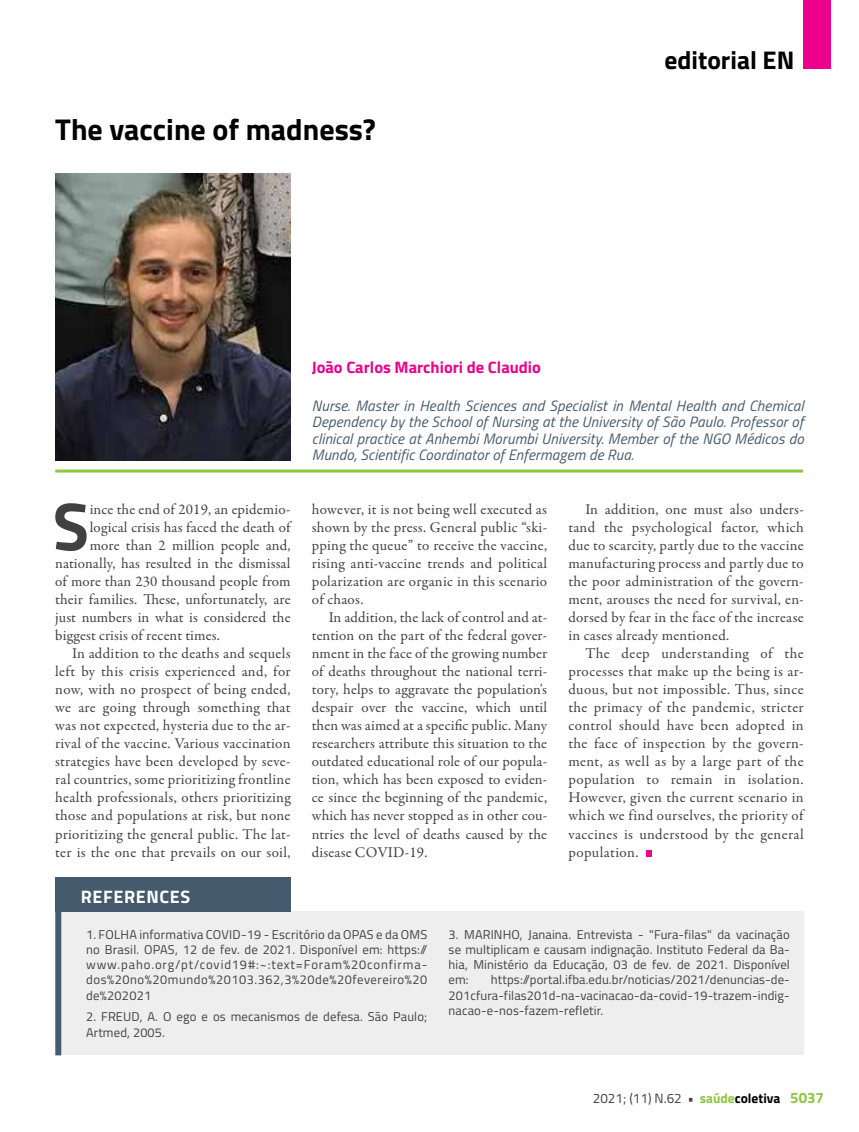
<style>
.page{position:relative;width:859px;height:1132px;background:#fff}
.page>*{position:absolute;margin:0;border:0;box-sizing:border-box;transform-origin:0 0}
.t1{font:700 67.95px "Titillium";color:#414042}
.t2{font:700 30px "Titillium";color:#000}
.t3{font:700 25.5px "Titillium";color:#000}
.t4{font:700 18px "Titillium";letter-spacing:.035em;color:#fff}
.t5{font:700 16.5px "Titillium";color:#ec008c}
.t6{font:15px/18px "Garamond Premr Pro";letter-spacing:.015em;color:#414042;text-align:justify}
.t7{font:italic 15px/16.5px "Titillium";letter-spacing:.01em;color:#455a6c;text-align:justify}
.t8{font:13.5px "Titillium";color:#414042}
.t9{font:12.75px/15.3px "Titillium";letter-spacing:.01em;color:#414042;text-align:justify}
.s1{font-weight:700}
.s2{font-weight:700;color:#8dc63f}
.s3{font-weight:700;color:#000}
.s4{font-weight:700;font-size:15px;color:#8dc63f}
</style>
<div class="page">
<div style="left:804px;top:0;width:27px;height:69px;background:#ec008c"></div>
<hr style="left:55px;top:469px;width:748px;height:3px;background:#8dc63f">
<svg style="left:646px;top:850px;width:6px;height:6px"></svg>
<img style="left:55px;top:173px;width:236px;height:287px">
<div style="left:61px;top:910px;width:743px;height:144px;background:#eeeeef"></div>
<div style="left:55px;top:876px;width:236px;height:35px;background:#455a6c"></div>
<div style="left:55px;top:893px;width:6px;height:161px;background:#455a6c"></div>
<h2 class="t2" style="left:55px;top:107px;width:322px">The vaccine of madness?</h2>
<h3 class="t3" style="left:664px;top:40px;width:131px">editorial EN</h3>
<h1 class="t1" style="left:53px;top:474px;width:38px">S</h1>
<p class="t6" style="left:90px;top:500px;width:202px">ince the end of 2019, an epidemio-</p>
<p class="t6" style="left:90px;top:518px;width:202px">logical crisis has faced the death of</p>
<p class="t6" style="left:90px;top:536px;width:202px">more than 2 million people and,</p>
<p class="t6" style="left:55px;top:554px;width:237px">nationally, has resulted in the dismissal</p>
<p class="t6" style="left:55px;top:572px;width:237px">of more than 230 thousand people from</p>
<p class="t6" style="left:55px;top:590px;width:237px">their families. These, unfortunately, are</p>
<p class="t6" style="left:55px;top:608px;width:237px">just numbers in what is considered the</p>
<p class="t6" style="left:55px;top:626px;width:166px">biggest crisis of recent times.</p>
<p class="t6" style="left:72px;top:644px;width:220px">In addition to the deaths and sequels</p>
<p class="t6" style="left:55px;top:662px;width:237px">left by this crisis experienced and, for</p>
<p class="t6" style="left:55px;top:680px;width:237px">now, with no prospect of being ended,</p>
<p class="t6" style="left:55px;top:698px;width:237px">we are going through something that</p>
<p class="t6" style="left:55px;top:716px;width:237px">was not expected, hysteria due to the ar-</p>
<p class="t6" style="left:55px;top:734px;width:237px">rival of the vaccine. Various vaccination</p>
<p class="t6" style="left:55px;top:752px;width:237px">strategies have been developed by seve-</p>
<p class="t6" style="left:55px;top:770px;width:237px">ral countries, some prioritizing frontline</p>
<p class="t6" style="left:55px;top:788px;width:237px">health professionals, others prioritizing</p>
<p class="t6" style="left:55px;top:806px;width:237px">those and populations at risk, but none</p>
<p class="t6" style="left:55px;top:824px;width:237px">prioritizing the general public. The lat-</p>
<p class="t6" style="left:55px;top:842px;width:237px">ter is the one that prevails on our soil,</p>
<p class="t5" style="left:312px;top:354px;width:231px">João Carlos Marchiori de Claudio</p>
<p class="t7" style="left:312px;top:396px;width:493px">Nurse. Master in Health Sciences and Specialist in Mental Health and Chemical Dependency by the School of Nursing at the University of São Paulo. Professor of clinical practice at Anhembi Morumbi University. Member of the NGO Médicos do Mundo, Scientific Coordinator of Enfermagem de Rua.</p>
<p class="t6" style="left:312px;top:500px;width:237px">however, it is not being well executed as shown by the press. General public “ski&shy;pping the queue” to receive the vaccine, rising anti-vaccine trends and political polarization are organic in this scenario of chaos.</p>
<p class="t6" style="left:312px;top:608px;width:237px;text-indent:17px">In addition, the lack of control and at&shy;tention on the part of the federal gover&shy;nment in the face of the growing number of deaths throughout the national terri&shy;tory, helps to aggravate the population's despair over the vaccine, which until then was aimed at a specific public. Many researchers attribute this situation to the outdated educational role of our popula&shy;tion, which has been exposed to eviden&shy;ce since the beginning of the pandemic, which has never stopped as in other cou&shy;ntries the level of deaths caused by the disease COVID-19.</p>
<p class="t6" style="left:568px;top:500px;width:237px;text-indent:17px">In addition, one must also unders&shy;tand the psychological factor, which due to scarcity, partly due to the vaccine manufacturing process and partly due to the poor administration of the govern&shy;ment, arouses the need for survival, en&shy;dorsed by fear in the face of the increase in cases already mentioned.</p>
<p class="t6" style="left:568px;top:644px;width:237px;text-indent:17px">The deep understanding of the processes that make up the being is ar&shy;duous, but not impossible. Thus, since the primacy of the pandemic, stricter control should have been adopted in the face of inspection by the govern&shy;ment, as well as by a large part of the population to remain in isolation.<br>However, given the current scenario in which we find ourselves, the priority of vaccines is understood by the general population.</p>
<p class="t4" style="left:81px;top:882px;width:111px">REFERENCES</p>
<p class="t9" style="left:86px;top:925px;width:343px">1. FOLHA informativa COVID-19 - Escritório da OPAS e da OMS no Brasil. OPAS, 12 de fev. de 2021. Disponível em: https:// www.paho.org/pt/covid19#:~:text=Foram%20confirma&shy;dos%20no%20mundo%20103.362,3%20de%20fevereiro%20 de%202021</p>
<p class="t9" style="left:86px;top:1008px;width:343px">2. FREUD, A. O ego e os mecanismos de defesa. São Paulo;<br>Artmed, 2005.</p>
<p class="t9" style="left:449px;top:925px;width:343px">3. MARINHO, Janaina. Entrevista - "Fura-filas" da vacinação se multiplicam e causam indignação. Instituto Federal da Ba&shy;hia, Ministério da Educação, 03 de fev. de 2021. Disponível em:</p>
<p class="t9" style="left:449px;top:971px;width:343px;text-indent:42px">https://portal.ifba.edu.br/noticias/2021/denuncias-de-201cfura-filas201d-na-vacinacao-da-covid-19-trazem-indig&shy;nacao-e-nos-fazem-refletir.</p>
<p class="t8" style="left:593px;top:1087px;width:233px">2021; (11) N.62 <span class="s1">•</span> <span class="s2">saúde</span><span class="s3">coletiva</span> <span class="s4">5037</span></p>
</div>
